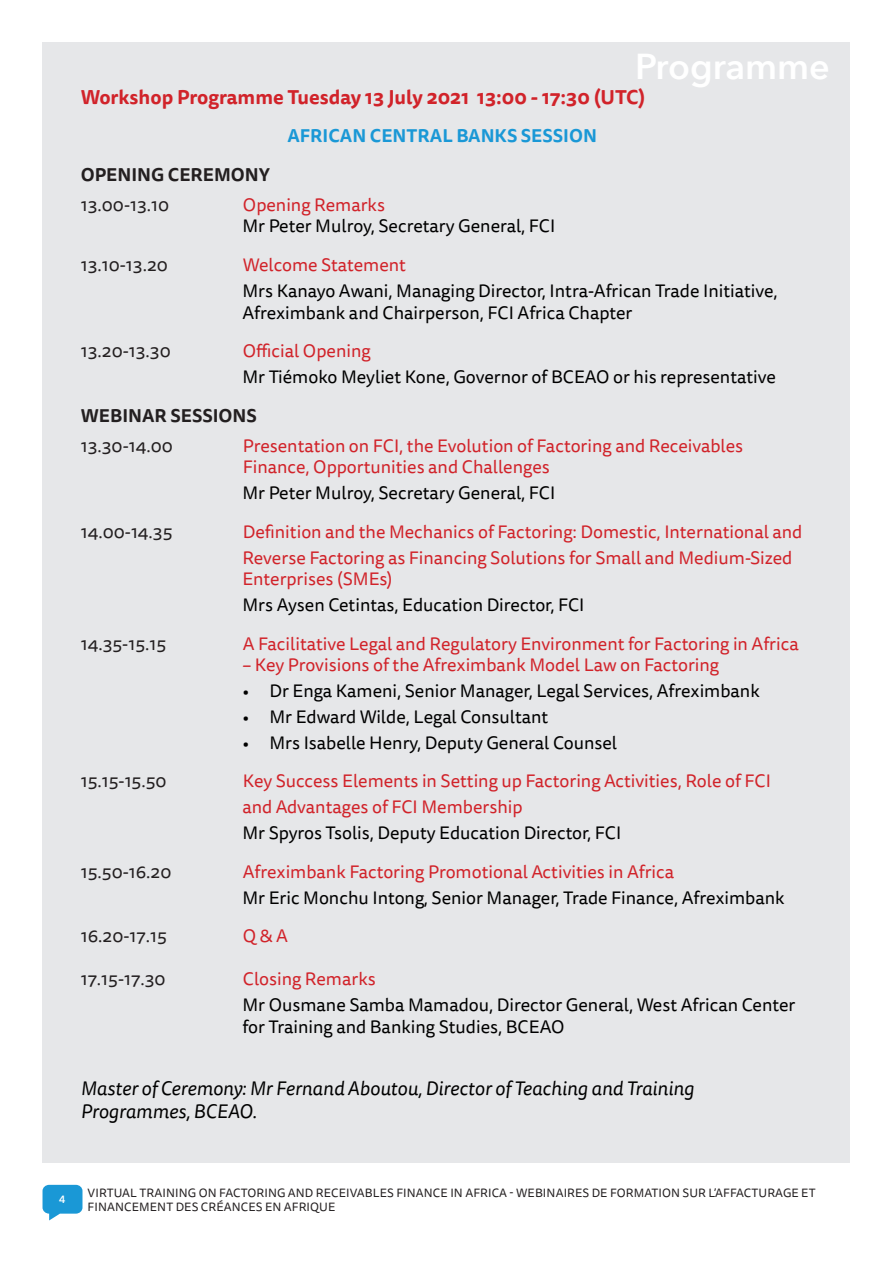
<style>
.page{position:relative;width:893px;height:1263px;background:#fff}
.page>*{position:absolute;margin:0;border:0;box-sizing:border-box;transform-origin:0 0}
.t1{font:600 36px "Avenir Next";color:#fff}
.t2{font:italic 19.5px/23.4px "Tisa Sans Pro";color:#000}
.t3{font:700 19.5px "Tisa Sans Pro";color:#d1232a}
.t4{font:18px/21.6px "Tisa Sans Pro";color:#000}
.t5{font:18px/21.6px "Tisa Sans Pro";color:#d1232a}
.t6{font:18px "Tisa Sans Pro";color:#231f20}
.t7{font:700 18px "Tisa Sans Pro";color:#231f20}
.t8{font:700 18px "Tisa Sans Pro";color:#1a98d6}
.t9{font:12px/14.4px "Tisa Sans Pro";letter-spacing:.01em;color:#231f20}
.t10{font:600 10.5px "Avenir Next";color:#fff}
</style>
<div class="page">
<div style="left:43px;top:43px;width:807px;height:1120px;background:#e6e7e9"></div>
<div style="left:43px;top:1185px;width:39px;height:28px;background:#1a98d6;border-radius:6px"></div>
<p class="t1" style="left:635px;top:35px;width:196px">Programme</p>
<p class="t3" style="left:81px;top:82px;width:566px">Workshop Programme Tuesday 13 July 2021 13:00 - 17:30 (UTC)</p>
<p class="t8" style="left:287px;top:123px;width:311px">AFRICAN CENTRAL BANKS SESSION</p>
<p class="t7" style="left:81px;top:161px;width:191px">OPENING CEREMONY</p>
<p class="t6" style="left:81px;top:193px;width:90px">13.00-13.10</p>
<p class="t5" style="left:243px;top:194px;width:144px">Opening Remarks</p>
<p class="t4" style="left:242px;top:216px;width:314px">Mr Peter Mulroy, Secretary General, FCI</p>
<p class="t6" style="left:81px;top:253px;width:89px">13.10-13.20</p>
<p class="t5" style="left:243px;top:254px;width:165px">Welcome Statement</p>
<p class="t4" style="left:242px;top:280px;width:537px">Mrs Kanayo Awani, Managing Director, Intra-African Trade Initiative,<br>Afreximbank and Chairperson, FCI Africa Chapter</p>
<p class="t6" style="left:81px;top:339px;width:92px">13.20-13.30</p>
<p class="t5" style="left:243px;top:341px;width:129px">Official Opening</p>
<p class="t4" style="left:242px;top:366px;width:535px">Mr Tiémoko Meyliet Kone, Governor of BCEAO or his representative</p>
<p class="t7" style="left:81px;top:402px;width:178px">WEBINAR SESSIONS</p>
<p class="t6" style="left:81px;top:433px;width:94px">13.30-14.00</p>
<p class="t5" style="left:243px;top:435px;width:502px">Presentation on FCI, the Evolution of Factoring and Receivables<br>Finance, Opportunities and Challenges</p>
<p class="t4" style="left:242px;top:483px;width:314px">Mr Peter Mulroy, Secretary General, FCI</p>
<p class="t6" style="left:81px;top:519px;width:93px">14.00-14.35</p>
<p class="t5" style="left:243px;top:521px;width:561px">Definition and the Mechanics of Factoring: Domestic, International and</p>
<p class="t5" style="left:242px;top:547px;width:552px">Reverse Factoring as Financing Solutions for Small and Medium-Sized<br>Enterprises (SMEs)</p>
<p class="t4" style="left:242px;top:594px;width:344px">Mrs Aysen Cetintas, Education Director, FCI</p>
<p class="t6" style="left:81px;top:631px;width:87px">14.35-15.15</p>
<p class="t5" style="left:243px;top:633px;width:557px">A Facilitative Legal and Regulatory Environment for Factoring in Africa</p>
<p class="t5" style="left:242px;top:655px;width:478px">– Key Provisions of the Afreximbank Model Law on Factoring</p>
<p class="t4" style="left:242px;top:681px;width:519px">• Dr Enga Kameni, Senior Manager, Legal Services, Afreximbank</p>
<p class="t4" style="left:242px;top:706px;width:307px">• Mr Edward Wilde, Legal Consultant</p>
<p class="t4" style="left:242px;top:732px;width:376px">• Mrs Isabelle Henry, Deputy General Counsel</p>
<p class="t6" style="left:81px;top:769px;width:87px">15.15-15.50</p>
<p class="t5" style="left:243px;top:771px;width:530px">Key Success Elements in Setting up Factoring Activities, Role of FCI</p>
<p class="t5" style="left:242px;top:797px;width:282px">and Advantages of FCI Membership</p>
<p class="t4" style="left:242px;top:823px;width:380px">Mr Spyros Tsolis, Deputy Education Director, FCI</p>
<p class="t6" style="left:81px;top:859px;width:92px">15.50-16.20</p>
<p class="t5" style="left:243px;top:861px;width:433px">Afreximbank Factoring Promotional Activities in Africa</p>
<p class="t4" style="left:242px;top:887px;width:544px">Mr Eric Monchu Intong, Senior Manager, Trade Finance, Afreximbank</p>
<p class="t6" style="left:81px;top:924px;width:88px">16.20-17.15</p>
<p class="t5" style="left:243px;top:926px;width:47px">Q &amp; A</p>
<p class="t6" style="left:81px;top:967px;width:86px">17.15-17.30</p>
<p class="t5" style="left:243px;top:969px;width:135px">Closing Remarks</p>
<p class="t4" style="left:242px;top:995px;width:555px">Mr Ousmane Samba Mamadou, Director General, West African Center for Training and Banking Studies, BCEAO</p>
<p class="t2" style="left:81px;top:1077px;width:615px">Master of Ceremony: Mr Fernand Aboutou, Director of Teaching and Training<br>Programmes, BCEAO.</p>
<p class="t10" style="left:59px;top:1190px;width:8px">4</p>
<p class="t9" style="left:88px;top:1186px;width:729px">VIRTUAL TRAINING ON FACTORING AND RECEIVABLES FINANCE IN AFRICA - WEBINAIRES DE FORMATION SUR L’AFFACTURAGE ET<br>FINANCEMENT DES CRÉANCES EN AFRIQUE</p>
</div>
